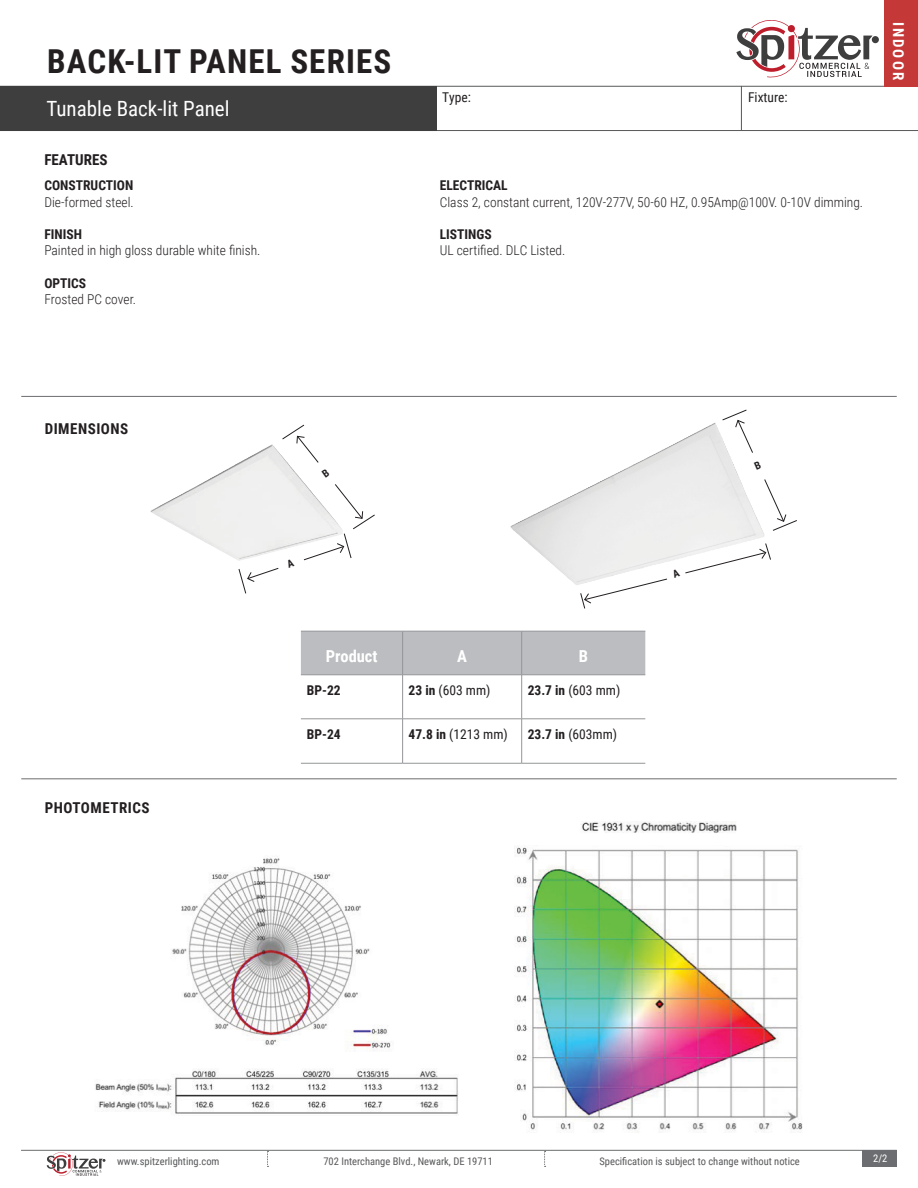
<style>
.page{position:relative;width:918px;height:1188px;background:#fff}
.page>*{position:absolute;margin:0;border:0;box-sizing:border-box;transform-origin:0 0}
.t1{font:700 33px "Roboto Condensed";letter-spacing:.035em;color:#231f20}
.t2{font:21px "Roboto Condensed";color:#fff}
.t3{font:700 16.5px "Roboto Condensed";color:#fff}
.t4{font:700 15px "Roboto Condensed";letter-spacing:.035em;color:#231f20}
.t5{font:700 15px "Roboto Condensed";color:#231f20}
.t6{font:700 15px "Roboto Condensed";letter-spacing:.135em;color:#fff}
.t7{font:300 13.5px "Roboto Condensed";color:#231f20}
.t8{font:13.5px "Roboto Condensed";color:#231f20}
.t9{font:700 13.5px "Roboto Condensed";color:#231f20}
.t10{font:10.5px "Roboto Condensed";color:#57585a}
.t11{font:10.5px "Roboto Condensed";color:#fff}
.s1{font-weight:700}
</style>
<div class="page">
<hr style="left:0;top:130px;width:918px;height:1px;background:#57585a">
<hr style="left:0;top:86px;width:918px;height:1px;background:#57585a">
<hr style="left:741px;top:86px;width:1px;height:44px;background:#57585a">
<div style="left:0;top:86px;width:436px;height:45px;background:#3e3e3f"></div>
<hr style="left:21px;top:1150px;width:876px;height:1px;background:#6c6d70">
<div style="left:862px;top:1150px;width:35px;height:17px;background:#6c6d70"></div>
<svg style="left:267px;top:1151px;width:1px;height:16px"></svg>
<svg style="left:544px;top:1151px;width:2px;height:16px"></svg>
<hr style="left:21px;top:396px;width:876px;height:1px;background:#6c6d70">
<hr style="left:21px;top:778px;width:876px;height:1px;background:#6c6d70">
<svg style="left:47px;top:1152px;width:59px;height:24px"></svg>
<div style="left:872px;top:36px;width:7px;height:7px;background:#3e3e3f;border-radius:50%"></div>
<svg style="left:736px;top:20px;width:137px;height:58px"></svg>
<div style="left:885px;top:0;width:33px;height:86px;background:#c43938"></div>
<img style="left:150px;top:445px;width:154px;height:116px">
<svg style="left:238px;top:568px;width:41px;height:26px"></svg>
<svg style="left:303px;top:483px;width:72px;height:78px"></svg>
<img style="left:510px;top:423px;width:255px;height:162px">
<svg style="left:722px;top:409px;width:32px;height:45px"></svg>
<svg style="left:764px;top:479px;width:33px;height:52px"></svg>
<div style="left:301px;top:632px;width:344px;height:43px;background:#bcbdc0"></div>
<hr style="left:301px;top:631px;width:102px;height:1px;background:#939598">
<hr style="left:403px;top:631px;width:119px;height:1px;background:#939598">
<hr style="left:402px;top:631px;width:1px;height:44px;background:#939598">
<hr style="left:522px;top:631px;width:123px;height:1px;background:#939598">
<hr style="left:521px;top:631px;width:1px;height:44px;background:#939598">
<hr style="left:301px;top:675px;width:102px;height:1px;background:#939598">
<hr style="left:403px;top:675px;width:119px;height:1px;background:#939598">
<hr style="left:402px;top:675px;width:1px;height:44px;background:#939598">
<hr style="left:522px;top:675px;width:123px;height:1px;background:#939598">
<hr style="left:521px;top:675px;width:1px;height:44px;background:#939598">
<hr style="left:301px;top:719px;width:102px;height:1px;background:#939598">
<hr style="left:403px;top:719px;width:119px;height:1px;background:#939598">
<hr style="left:402px;top:719px;width:1px;height:44px;background:#939598">
<hr style="left:522px;top:719px;width:123px;height:1px;background:#939598">
<hr style="left:521px;top:719px;width:1px;height:44px;background:#939598">
<hr style="left:301px;top:763px;width:102px;height:1px;background:#939598">
<hr style="left:403px;top:763px;width:119px;height:1px;background:#939598">
<hr style="left:522px;top:763px;width:123px;height:1px;background:#939598">
<img style="left:514px;top:821px;width:289px;height:310px">
<img style="left:95px;top:858px;width:363px;height:256px">
<svg style="left:282px;top:424px;width:37px;height:53px"></svg>
<svg style="left:286px;top:558px;width:9px;height:3px"></svg>
<svg style="left:754px;top:461px;width:7px;height:9px"></svg>
<svg style="left:580px;top:543px;width:191px;height:66px"></svg>
<p class="t1" style="left:47px;top:38px;width:346px">BACK-LIT PANEL SERIES</p>
<p class="t2" style="left:47px;top:93px;width:185px">Tunable Back-lit Panel</p>
<p class="t5" style="left:44px;top:149px;width:65px">FEATURES</p>
<p class="t9" style="left:44px;top:176px;width:90px">CONSTRUCTION</p>
<p class="t7" style="left:44px;top:192px;width:91px">Die-formed steel.</p>
<p class="t9" style="left:44px;top:225px;width:39px">FINISH</p>
<p class="t7" style="left:44px;top:241px;width:218px">Painted in high gloss durable white finish.</p>
<p class="t9" style="left:44px;top:273px;width:43px">OPTICS</p>
<p class="t7" style="left:44px;top:290px;width:93px">Frosted PC cover.</p>
<p class="t4" style="left:45px;top:418px;width:85px">DIMENSIONS</p>
<p class="t8" style="left:442px;top:88px;width:30px">Type:</p>
<p class="t8" style="left:748px;top:88px;width:41px">Fixture:</p>
<p class="t9" style="left:440px;top:176px;width:69px">ELECTRICAL</p>
<p class="t7" style="left:440px;top:192px;width:425px">Class 2, constant current, 120V-277V, 50-60 HZ, 0.95Amp@100V. 0-10V dimming.</p>
<p class="t9" style="left:440px;top:225px;width:53px">LISTINGS</p>
<p class="t7" style="left:440px;top:241px;width:127px">UL certified. DLC Listed.</p>
<p class="t6" style="left:909px;top:22px;width:60px;rotate:90deg">INDOOR</p>
<p class="t4" style="left:45px;top:798px;width:107px">PHOTOMETRICS</p>
<p class="t3" style="left:326px;top:644px;width:53px">Product</p>
<p class="t3" style="left:457px;top:644px;width:11px">A</p>
<p class="t3" style="left:579px;top:644px;width:11px">B</p>
<p class="t9" style="left:307px;top:681px;width:35px">BP-22</p>
<p class="t8" style="left:409px;top:681px;width:83px"><span class="s1">23 in</span> (603 mm)</p>
<p class="t8" style="left:528px;top:681px;width:94px"><span class="s1">23.7 in</span> (603 mm)</p>
<p class="t9" style="left:307px;top:725px;width:35px">BP-24</p>
<p class="t8" style="left:409px;top:725px;width:101px"><span class="s1">47.8 in</span> (1213 mm)</p>
<p class="t8" style="left:528px;top:725px;width:91px"><span class="s1">23.7 in</span> (603mm)</p>
<p class="t10" style="left:117px;top:1154px;width:104px">www.spitzerlighting.com</p>
<p class="t10" style="left:323px;top:1154px;width:171px">702 Interchange Blvd., Newark, DE 19711</p>
<p class="t10" style="left:599px;top:1154px;width:202px">Specification is subject to change without notice</p>
<p class="t11" style="left:873px;top:1151px;width:16px">2/2</p>
</div>
